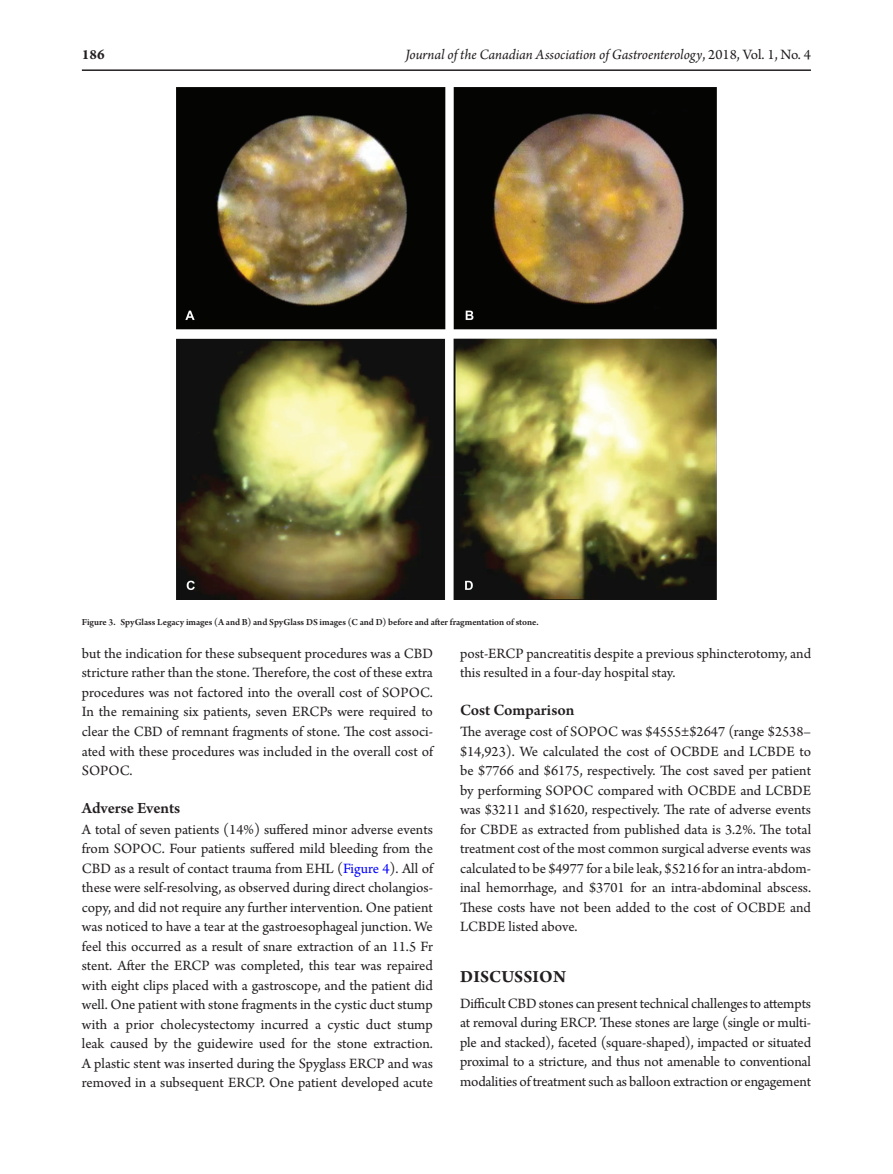
<style>
.page{position:relative;width:893px;height:1174px;background:#fff}
.page>*{position:absolute;margin:0;border:0;box-sizing:border-box;transform-origin:0 0}
.t1{font:700 18px "Arno Pro";letter-spacing:.01em;color:#231f20}
.t2{font:600 16.5px "Arno Pro";letter-spacing:-.005em;color:#231f20}
.t3{font:15px/19.5px "Arno Pro";letter-spacing:-.005em;color:#231f20;text-align:justify}
.t4{font:italic 15px "Arno Pro";letter-spacing:-.005em;color:#231f20}
.t5{font:700 15px "Arno Pro";color:#231f20}
.t6{font:600 9.75px "Arno Pro";letter-spacing:-.005em;color:#231f20}
.s1{font-style:normal}
.s2{color:#00f}
</style>
<div class="page">
<img style="left:176px;top:88px;width:540px;height:512px">
<hr style="left:82px;top:69px;width:729px;height:2px;background:#231f20">
<p class="t5" style="left:82px;top:46px;width:24px">186</p>
<p class="t4" style="left:405px;top:46px;width:407px">Journal of the Canadian Association of Gastroenterology<span class="s1">, 2018, Vol. 1, No. 4</span></p>
<p class="t6" style="left:82px;top:616px;width:458px">Figure 3. SpyGlass Legacy images (A and B) and SpyGlass DS images (C and D) before and after fragmentation of stone.</p>
<p class="t3" style="left:82px;top:644px;width:353px">but the indication for these subsequent procedures was a CBD stricture rather than the stone. Therefore, the cost of these extra procedures was not factored into the overall cost of SOPOC.<br>In the remaining six patients, seven ERCPs were required to clear the CBD of remnant fragments of stone. The cost associ&shy;ated with these procedures was included in the overall cost of SOPOC.</p>
<p class="t2" style="left:82px;top:798px;width:100px">Adverse Events</p>
<p class="t3" style="left:82px;top:820px;width:353px">A total of seven patients (14%) suffered minor adverse events from SOPOC. Four patients suffered mild bleeding from the CBD as a result of contact trauma from EHL (<span class="s2">Figure 4</span>). All of these were self-resolving, as observed during direct cholangios&shy;copy, and did not require any further intervention. One patient was noticed to have a tear at the gastroesophageal junction. We feel this occurred as a result of snare extraction of an 11.5 Fr stent. After the ERCP was completed, this tear was repaired with eight clips placed with a gastroscope, and the patient did well. One patient with stone fragments in the cystic duct stump with a prior cholecystectomy incurred a cystic duct stump leak caused by the guidewire used for the stone extraction.<br>A plastic stent was inserted during the Spyglass ERCP and was removed in a subsequent ERCP. One patient developed acute</p>
<p class="t3" style="left:460px;top:644px;width:353px">post-ERCP pancreatitis despite a previous sphincterotomy, and this resulted in a four-day hospital stay.</p>
<p class="t2" style="left:460px;top:700px;width:116px">Cost Comparison</p>
<p class="t3" style="left:460px;top:722px;width:353px">The average cost of SOPOC was $4555±$2647 (range $2538– $14,923). We calculated the cost of OCBDE and LCBDE to be $7766 and $6175, respectively. The cost saved per patient by performing SOPOC compared with OCBDE and LCBDE was $3211 and $1620, respectively. The rate of adverse events for CBDE as extracted from published data is 3.2%. The total treatment cost of the most common surgical adverse events was calculated to be $4977 for a bile leak, $5216 for an intra-abdom&shy;inal hemorrhage, and $3701 for an intra-abdominal abscess.<br>These costs have not been added to the cost of OCBDE and LCBDE listed above.</p>
<p class="t1" style="left:460px;top:966px;width:107px">DISCUSSION</p>
<p class="t3" style="left:460px;top:994px;width:353px">Difficult CBD stones can present technical challenges to attempts at removal during ERCP. These stones are large (single or multi&shy;ple and stacked), faceted (square-shaped), impacted or situated proximal to a stricture, and thus not amenable to conventional modalities of treatment such as balloon extraction or engagement</p>
</div>
